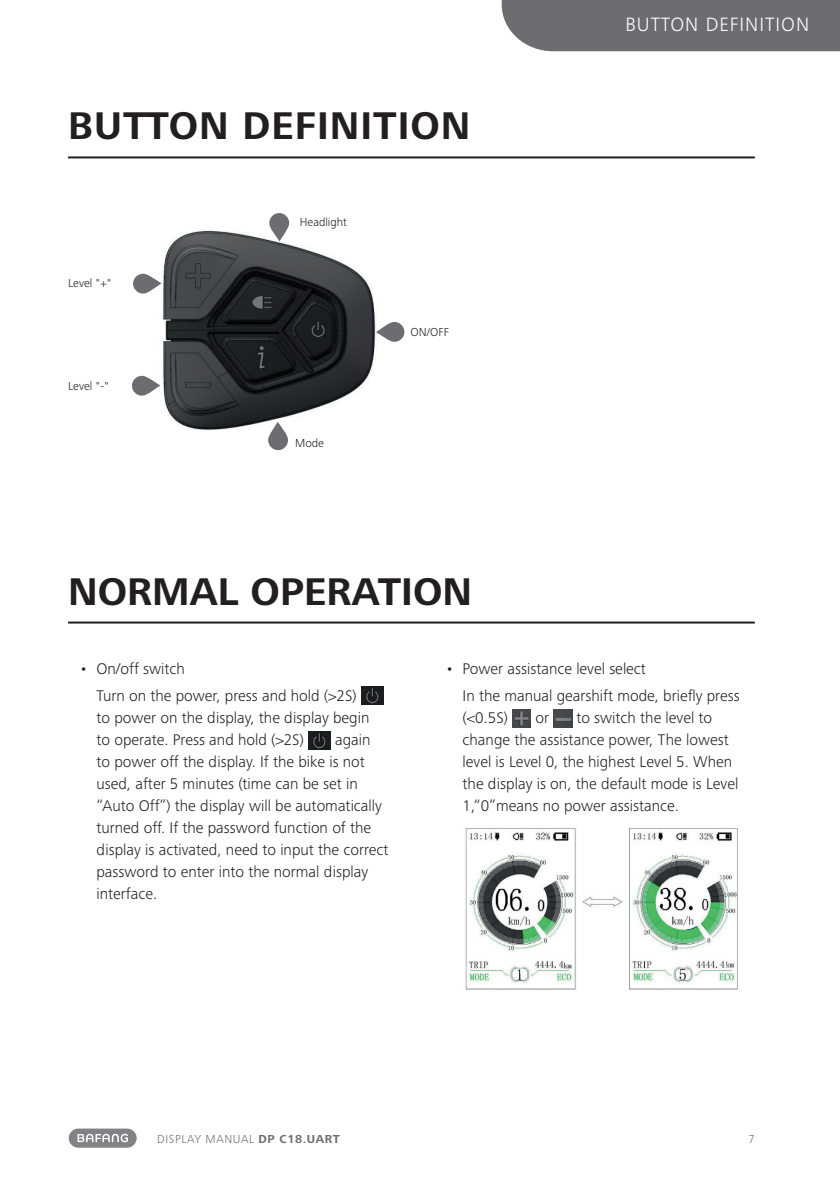
<style>
.page{position:relative;width:840px;height:1191px;background:#fff}
.page>*{position:absolute;margin:0;border:0;box-sizing:border-box;transform-origin:0 0}
.t1{font:700 40px "Frutiger Next Pro";letter-spacing:.025em;color:#231f20}
.t2{font:700 40px "Frutiger Next Pro";color:#231f20}
.t3{font:300 20px "Frutiger Next Pro";letter-spacing:.05em;color:#fff}
.t4{font:300 16px/22px "Frutiger Next Pro";color:#231f20}
.t5{font:300 12px "Frutiger Next Pro";color:#231f20}
.t6{font:300 12px "Frutiger Next Pro";letter-spacing:.05em;color:#6c6d70}
.s1{font-weight:700}
</style>
<div class="page">
<div style="left:501px;top:0;width:338px;height:51px;background:#6c6d70"></div>
<div style="left:69px;top:1128px;width:68px;height:19px;background:#808285;border-radius:10px"></div>
<svg style="left:77px;top:1133px;width:51px;height:9px"></svg>
<hr style="left:68px;top:156px;width:686px;height:2px;background:#231f20">
<img style="left:136px;top:213px;width:253px;height:233px">
<svg style="left:376px;top:324px;width:11px;height:16px"></svg>
<div style="left:384px;top:322px;width:20px;height:20px;background:#6c6d70;border-radius:50%"></div>
<svg style="left:149px;top:275px;width:12px;height:17px"></svg>
<div style="left:133px;top:274px;width:20px;height:19px;background:#6c6d70;border-radius:50%"></div>
<svg style="left:149px;top:378px;width:11px;height:16px"></svg>
<div style="left:132px;top:376px;width:20px;height:20px;background:#6c6d70;border-radius:50%"></div>
<svg style="left:270px;top:422px;width:16px;height:11px"></svg>
<div style="left:268px;top:430px;width:20px;height:20px;background:#6c6d70;border-radius:50%"></div>
<svg style="left:271px;top:230px;width:16px;height:11px"></svg>
<div style="left:269px;top:213px;width:20px;height:20px;background:#6c6d70;border-radius:50%"></div>
<hr style="left:68px;top:621px;width:686px;height:2px;background:#231f20">
<img style="left:361px;top:686px;width:22px;height:18px">
<img style="left:308px;top:732px;width:23px;height:17px">
<img style="left:512px;top:709px;width:18px;height:18px">
<img style="left:553px;top:709px;width:18px;height:18px">
<img style="left:465px;top:827px;width:274px;height:163px">
<h1 class="t1" style="left:68px;top:103px;width:403px">BUTTON DEFINITION</h1>
<p class="t5" style="left:68px;top:276px;width:45px">Level "+"</p>
<p class="t5" style="left:68px;top:379px;width:42px">Level "-"</p>
<p class="t5" style="left:300px;top:215px;width:48px">Headlight</p>
<p class="t5" style="left:295px;top:436px;width:30px">Mode</p>
<p class="t5" style="left:410px;top:325px;width:40px">ON/OFF</p>
<h1 class="t2" style="left:68px;top:568px;width:405px">NORMAL OPERATION</h1>
<p class="t3" style="left:625px;top:13px;width:185px">BUTTON DEFINITION</p>
<p class="t4" style="left:96px;top:654px;width:262px;line-height:27.6px;text-indent:-17px">• On/off switch<br>Turn on the power, press and hold (&gt;2S)</p>
<p class="t4" style="left:96px;top:707px;width:274px">to power on the display, the display begin to operate. Press and hold (&gt;2S)</p>
<p class="t4" style="left:96px;top:729px;width:293px;text-indent:238px">again<br>to power off the display. If the bike is not used, after 5 minutes (time can be set in “Auto Off”) the display will be automatically turned off. If the password function of the display is activated, need to input the correct password to enter into the normal display interface.</p>
<p class="t4" style="left:462px;top:654px;width:278px;line-height:27.6px;text-indent:-17px">• Power assistance level select<br>In the manual gearshift mode, briefly press</p>
<p class="t4" style="left:462px;top:707px;width:47px">(&lt;0.5S)</p>
<p class="t4" style="left:535px;top:707px;width:15px">or</p>
<p class="t4" style="left:462px;top:707px;width:277px;text-indent:114px">to switch the level to change the assistance power, The lowest level is Level 0, the highest Level 5. When the display is on, the default mode is Level 1,“0”means no power assistance.</p>
<p class="t6" style="left:157px;top:1132px;width:184px">DISPLAY MANUAL <span class="s1">DP C18.UART</span></p>
<p class="t6" style="left:748px;top:1132px;width:8px">7</p>
</div>
